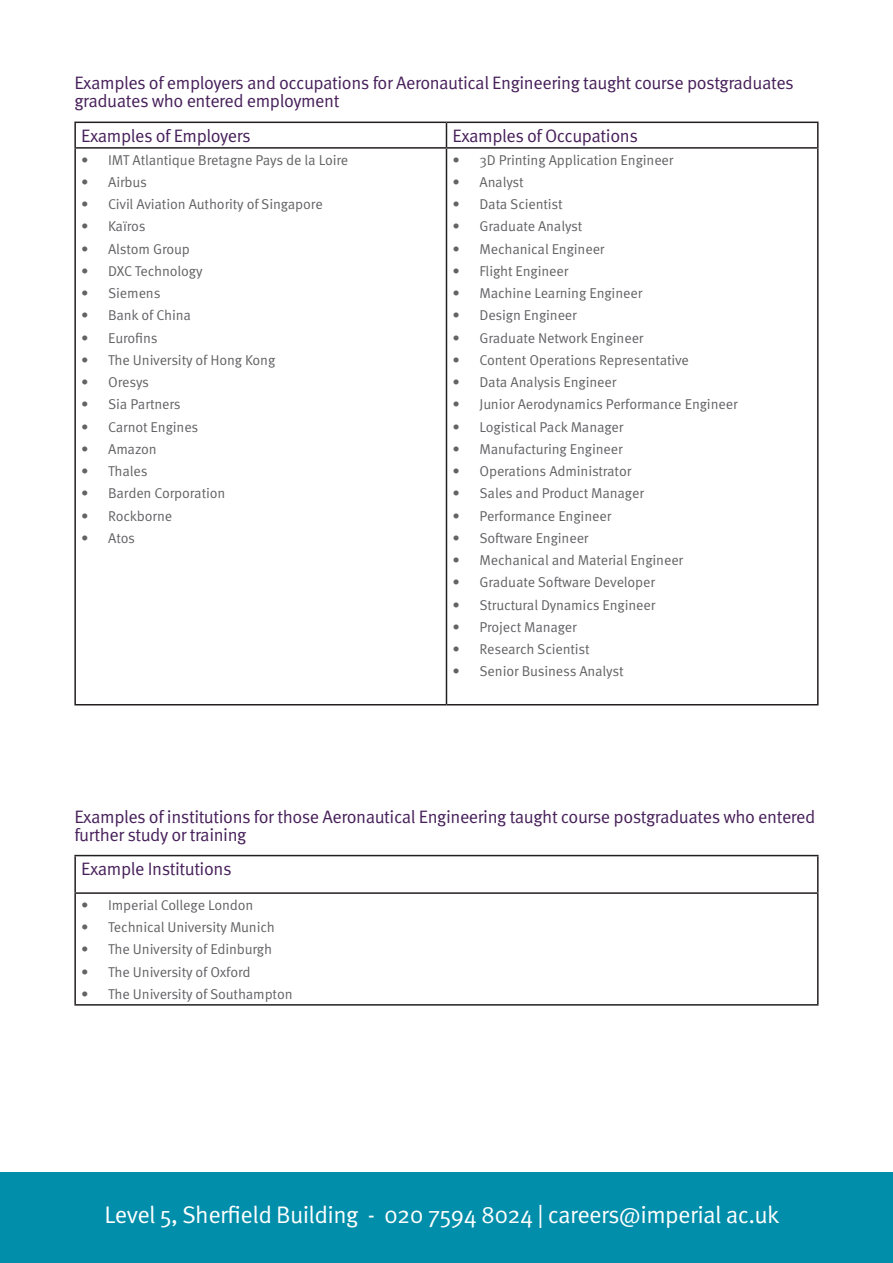
<style>
.page{position:relative;width:893px;height:1263px;background:#fff}
.page>*{position:absolute;margin:0;border:0;box-sizing:border-box;transform-origin:0 0}
.t1{font:24px "Meta Pro Norm";letter-spacing:-.025em;color:#fff}
.Steps{font:18px/18px "Meta Pro Norm";letter-spacing:-.025em;color:#47205a}
.Main_Title{font:18px "Meta Pro Norm";letter-spacing:-.025em;color:#47205a}
.t2{font:14.25px "Meta Pro Norm";letter-spacing:-.01em;color:#636366}
</style>
<div class="page">
<hr style="left:74px;top:122px;width:372px;height:1px;background:#231f20">
<hr style="left:74px;top:123px;width:2px;height:24px;background:#231f20">
<hr style="left:446px;top:122px;width:373px;height:1px;background:#231f20">
<svg style="left:446px;top:123px;width:1px;height:24px"></svg>
<hr style="left:817px;top:123px;width:2px;height:24px;background:#231f20">
<hr style="left:74px;top:147px;width:372px;height:2px;background:#231f20">
<hr style="left:74px;top:149px;width:2px;height:555px;background:#231f20">
<hr style="left:446px;top:147px;width:373px;height:2px;background:#231f20">
<hr style="left:446px;top:149px;width:1px;height:555px;background:#231f20">
<hr style="left:817px;top:149px;width:2px;height:555px;background:#231f20">
<hr style="left:74px;top:704px;width:372px;height:1px;background:#231f20">
<hr style="left:446px;top:704px;width:373px;height:1px;background:#231f20">
<div style="left:0;top:1172px;width:893px;height:91px;background:#008eaa"></div>
<hr style="left:74px;top:855px;width:745px;height:1px;background:#231f20">
<hr style="left:74px;top:856px;width:2px;height:36px;background:#231f20">
<hr style="left:817px;top:856px;width:2px;height:36px;background:#231f20">
<hr style="left:74px;top:892px;width:745px;height:2px;background:#231f20">
<hr style="left:74px;top:894px;width:2px;height:110px;background:#231f20">
<hr style="left:817px;top:894px;width:2px;height:110px;background:#231f20">
<hr style="left:74px;top:1004px;width:745px;height:1px;background:#231f20">
<p class="Steps" style="left:74px;top:73px;width:721px">Examples of employers and occupations for Aeronautical Engineering taught course postgraduates graduates who entered employment</p>
<p class="Steps" style="left:81px;top:125px;width:171px">Examples of Employers</p>
<p class="Steps" style="left:452px;top:125px;width:187px">Examples of Occupations</p>
<p class="t2" style="left:81px;top:149px;width:269px">• IMT Atlantique Bretagne Pays de la Loire</p>
<p class="t2" style="left:81px;top:171px;width:67px">• Airbus</p>
<p class="t2" style="left:81px;top:193px;width:243px">• Civil Aviation Authority of Singapore</p>
<p class="t2" style="left:81px;top:216px;width:66px">• Kaïros</p>
<p class="t2" style="left:81px;top:238px;width:110px">• Alstom Group</p>
<p class="t2" style="left:81px;top:260px;width:123px">• DXC Technology</p>
<p class="t2" style="left:81px;top:282px;width:81px">• Siemens</p>
<p class="t2" style="left:81px;top:305px;width:111px">• Bank of China</p>
<p class="t2" style="left:81px;top:327px;width:78px">• Eurofins</p>
<p class="t2" style="left:81px;top:349px;width:196px">• The University of Hong Kong</p>
<p class="t2" style="left:81px;top:371px;width:69px">• Oresys</p>
<p class="t2" style="left:81px;top:394px;width:101px">• Sia Partners</p>
<p class="t2" style="left:81px;top:416px;width:119px">• Carnot Engines</p>
<p class="t2" style="left:81px;top:438px;width:77px">• Amazon</p>
<p class="t2" style="left:81px;top:460px;width:68px">• Thales</p>
<p class="t2" style="left:81px;top:483px;width:146px">• Barden Corporation</p>
<p class="t2" style="left:81px;top:505px;width:93px">• Rockborne</p>
<p class="t2" style="left:81px;top:527px;width:55px">• Atos</p>
<p class="t2" style="left:452px;top:149px;width:223px">• 3D Printing Application Engineer</p>
<p class="t2" style="left:452px;top:171px;width:73px">• Analyst</p>
<p class="t2" style="left:452px;top:193px;width:112px">• Data Scientist</p>
<p class="t2" style="left:452px;top:216px;width:131px">• Graduate Analyst</p>
<p class="t2" style="left:452px;top:238px;width:154px">• Mechanical Engineer</p>
<p class="t2" style="left:452px;top:260px;width:117px">• Flight Engineer</p>
<p class="t2" style="left:452px;top:282px;width:191px">• Machine Learning Engineer</p>
<p class="t2" style="left:452px;top:305px;width:126px">• Design Engineer</p>
<p class="t2" style="left:452px;top:327px;width:193px">• Graduate Network Engineer</p>
<p class="t2" style="left:452px;top:349px;width:238px">• Content Operations Representative</p>
<p class="t2" style="left:452px;top:371px;width:165px">• Data Analysis Engineer</p>
<p class="t2" style="left:452px;top:394px;width:287px">• Junior Aerodynamics Performance Engineer</p>
<p class="t2" style="left:452px;top:416px;width:172px">• Logistical Pack Manager</p>
<p class="t2" style="left:452px;top:438px;width:172px">• Manufacturing Engineer</p>
<p class="t2" style="left:452px;top:460px;width:180px">• Operations Administrator</p>
<p class="t2" style="left:452px;top:483px;width:193px">• Sales and Product Manager</p>
<p class="t2" style="left:452px;top:505px;width:160px">• Performance Engineer</p>
<p class="t2" style="left:452px;top:527px;width:138px">• Software Engineer</p>
<p class="t2" style="left:452px;top:549px;width:232px">• Mechanical and Material Engineer</p>
<p class="t2" style="left:452px;top:572px;width:204px">• Graduate Software Developer</p>
<p class="t2" style="left:452px;top:594px;width:204px">• Structural Dynamics Engineer</p>
<p class="t2" style="left:452px;top:616px;width:126px">• Project Manager</p>
<p class="t2" style="left:452px;top:638px;width:139px">• Research Scientist</p>
<p class="t2" style="left:452px;top:661px;width:173px">• Senior Business Analyst</p>
<p class="Steps" style="left:74px;top:806px;width:742px">Examples of institutions for those Aeronautical Engineering taught course postgraduates who entered further study or training</p>
<p class="Main_Title" style="left:81px;top:855px;width:152px">Example Institutions</p>
<p class="t2" style="left:81px;top:894px;width:174px">• Imperial College London</p>
<p class="t2" style="left:81px;top:916px;width:195px">• Technical University Munich</p>
<p class="t2" style="left:81px;top:939px;width:192px">• The University of Edinburgh</p>
<p class="t2" style="left:81px;top:961px;width:171px">• The University of Oxford</p>
<p class="t2" style="left:81px;top:983px;width:213px">• The University of Southampton</p>
<p class="t1" style="left:105px;top:1196px;width:676px">Level 5, Sherfield Building - 020 7594 8024 | careers@imperial ac.uk</p>
</div>
